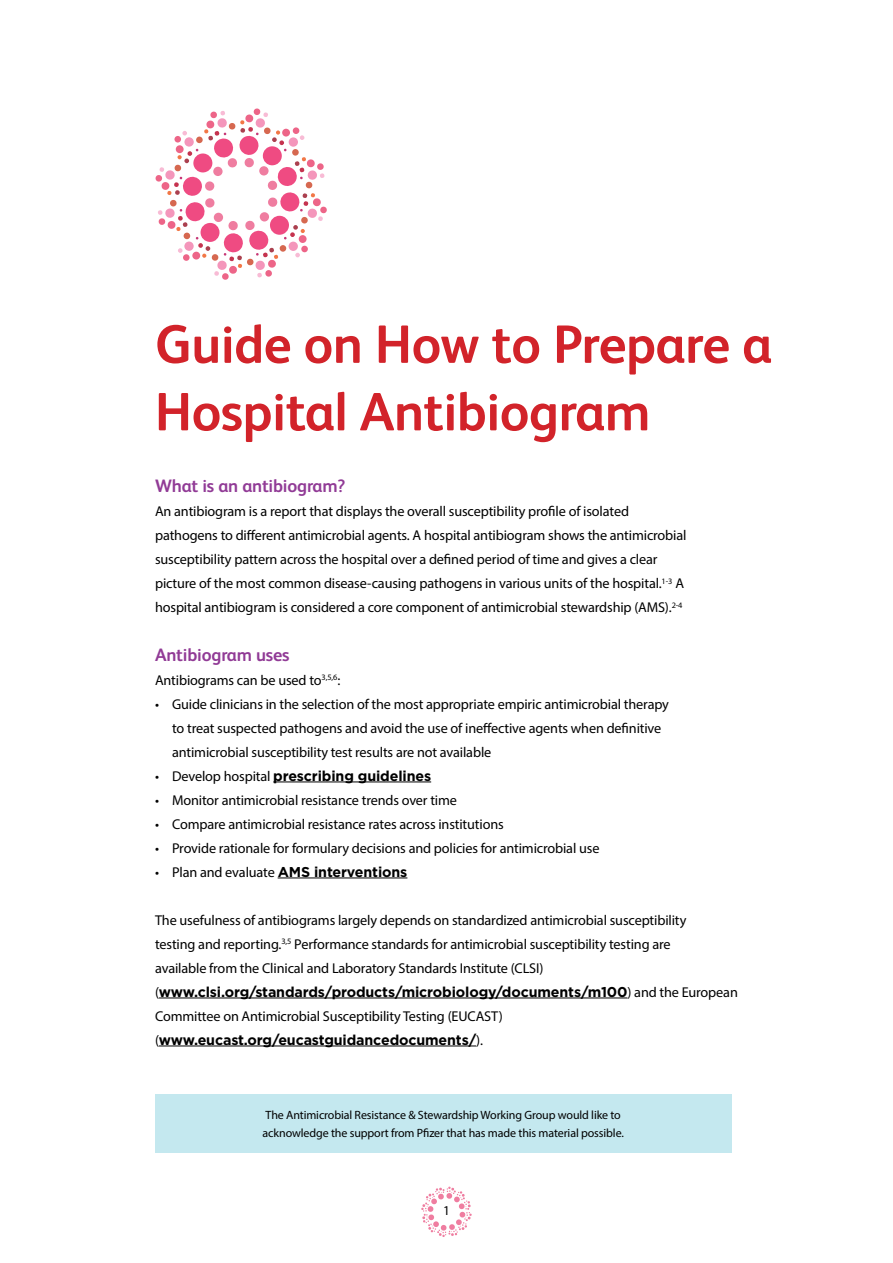
<style>
.page{position:relative;width:893px;height:1263px;background:#fff}
.page>*{position:absolute;margin:0;border:0;box-sizing:border-box;transform-origin:0 0}
.t1{font:700 54px/67.5px "FS Albert";letter-spacing:-.01em;color:#d2232a}
.t2{font:700 18px "FS Albert";letter-spacing:-.01em;color:#913b96}
.t3{font:14.25px/24px "Myriad Pro";letter-spacing:-.01em;color:#000}
.t4{font:700 14.25px "Gotham";letter-spacing:-.01em;color:#000}
.t5{font:13.5px "Myriad Pro";color:#000}
.t6{font:12px/18px "Myriad Pro";letter-spacing:-.01em;color:#000}
.s1{font-family:"Myriad Pro";font-weight:400}
.s2{font-family:"Gotham";font-weight:700}
</style>
<div class="page">
<svg style="left:421px;top:1186px;width:51px;height:51px"></svg>
<hr style="left:273px;top:781px;width:158px;height:1px;background:#000">
<hr style="left:278px;top:877px;width:129px;height:1px;background:#000">
<hr style="left:159px;top:997px;width:468px;height:1px;background:#000">
<hr style="left:159px;top:1045px;width:317px;height:1px;background:#000">
<svg style="left:155px;top:108px;width:172px;height:172px"></svg>
<div style="left:155px;top:1094px;width:576px;height:59px;background:#c4e8ef"></div>
<h1 class="t1" style="left:155px;top:308px;width:619px">Guide on How to Prepare a<br>Hospital Antibiogram</h1>
<p class="t2" style="left:155px;top:474px;width:192px">What is an antibiogram?</p>
<p class="t3" style="left:155px;top:499px;width:533px">An antibiogram is a report that displays the overall susceptibility profile of isolated pathogens to different antimicrobial agents. A hospital antibiogram shows the antimicrobial susceptibility pattern across the hospital over a defined period of time and gives a clear picture of the most common disease-causing pathogens in various units of the hospital.<sup>1-3</sup> A hospital antibiogram is considered a core component of antimicrobial stewardship (AMS).<sup>2-4</sup></p>
<p class="t2" style="left:155px;top:642px;width:136px">Antibiogram uses</p>
<p class="t3" style="left:155px;top:667px;width:187px">Antibiograms can be used to<sup>3,5,6</sup>:</p>
<p class="t3" style="left:172px;top:691px;width:498px;text-indent:-17px">• Guide clinicians in the selection of the most appropriate empiric antimicrobial therapy to treat suspected pathogens and avoid the use of ineffective agents when definitive antimicrobial susceptibility test results are not available</p>
<p class="t4" style="left:155px;top:766px;width:278px"><span class="s1">• Develop hospital</span> prescribing guidelines</p>
<p class="t3" style="left:155px;top:787px;width:303px">• Monitor antimicrobial resistance trends over time</p>
<p class="t3" style="left:155px;top:811px;width:350px">• Compare antimicrobial resistance rates across institutions</p>
<p class="t3" style="left:155px;top:835px;width:446px">• Provide rationale for formulary decisions and policies for antimicrobial use</p>
<p class="t3" style="left:155px;top:859px;width:254px">• Plan and evaluate <span class="s2">AMS interventions</span></p>
<p class="t3" style="left:155px;top:907px;width:533px">The usefulness of antibiograms largely depends on standardized antimicrobial susceptibility testing and reporting.<sup>3,5</sup> Performance standards for antimicrobial susceptibility testing are available from the Clinical and Laboratory Standards Institute (CLSI)</p>
<p class="t4" style="left:155px;top:982px;width:584px"><span class="s1">(</span>www.clsi.org/standards/products/microbiology/documents/m100<span class="s1">) and the European</span></p>
<p class="t3" style="left:155px;top:1003px;width:349px">Committee on Antimicrobial Susceptibility Testing (EUCAST)</p>
<p class="t4" style="left:155px;top:1030px;width:329px"><span class="s1">(</span>www.eucast.org/eucastguidancedocuments/<span class="s1">).</span></p>
<p class="t6" style="left:263px;top:1105px;width:363px">The Antimicrobial Resistance &amp; Stewardship Working Group would like to acknowledge the support from Pfizer that has made this material possible.</p>
<p class="t5" style="left:443px;top:1202px;width:8px">1</p>
</div>
